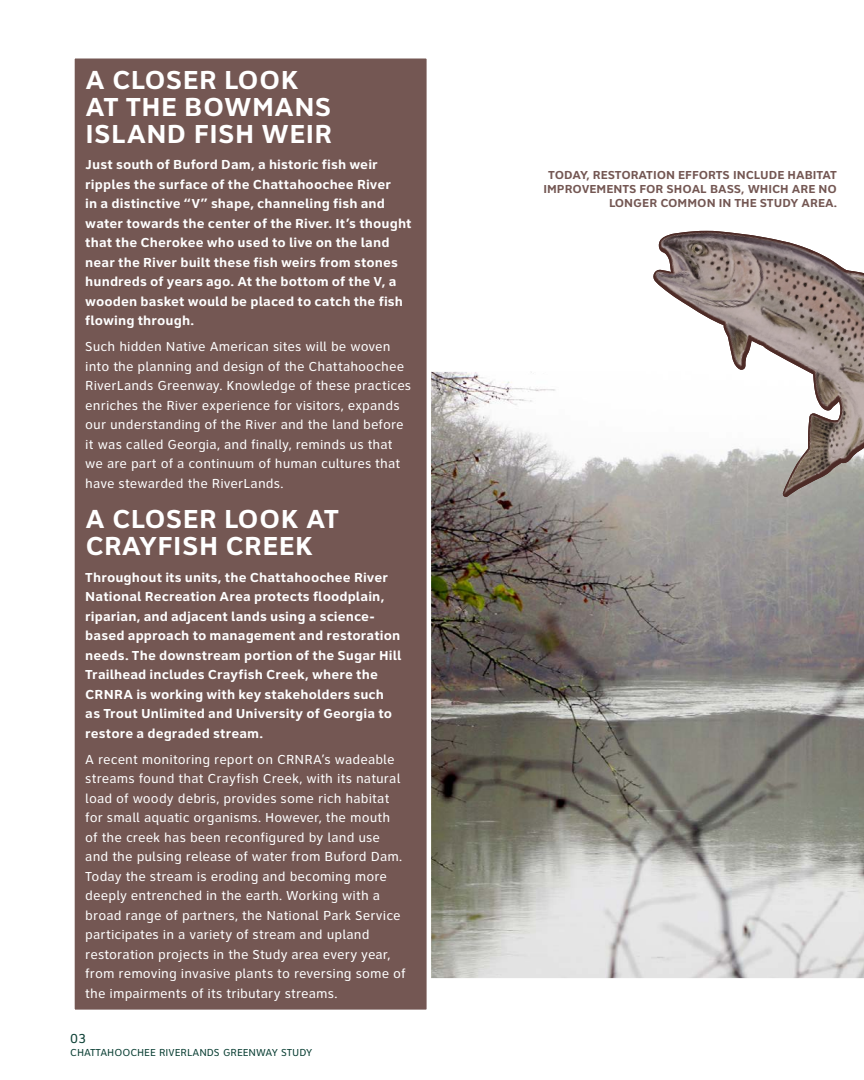
<style>
.page{position:relative;width:864px;height:1080px;background:#fff}
.page>*{position:absolute;margin:0;border:0;box-sizing:border-box;transform-origin:0 0}
.SCAPE_H3_Subtitle{font:700 27px/27px "Clearview Text";letter-spacing:.015em;color:#fff}
.SCAPE_Body_Text__9pt{font:13.5px/19.5px "Clearview Text";letter-spacing:.005em;color:#fff}
.SCAPE_Body_Text__9pt-2{font:700 13.5px/19.5px "Clearview Text";letter-spacing:.005em;color:#fff}
.t1{font:13.5px "Clearview Text";color:#0c4035}
.SCAPE_Image_Caption{font:700 12px/14.4px "Clearview Text";color:#745753;text-align:right}
.t2{font:10.5px "Clearview Text";color:#0c4035}
</style>
<div class="page">
<svg style="left:431px;top:371px;width:433px;height:608px;background:#9c9994"></svg>
<img style="left:653px;top:231px;width:211px;height:266px">
<div style="left:72px;top:56px;width:357px;height:956px;background:#745753"></div>
<div style="left:70px;top:54px;width:361px;height:960px;border:4px solid #fff"></div>
<p class="SCAPE_H3_Subtitle" style="left:86px;top:66px;width:248px">A CLOSER LOOK<br>AT THE BOWMANS<br>ISLAND FISH WEIR</p>
<p class="SCAPE_Body_Text__9pt-2" style="left:85px;top:155px;width:328px">Just south of Buford Dam, a historic fish weir ripples the surface of the Chattahoochee River<br>in a distinctive “V” shape, channeling fish and water towards the center of the River. It’s thought that the Cherokee who used to live on the land near the River built these fish weirs from stones hundreds of years ago. At the bottom of the V, a wooden basket would be placed to catch the fish flowing through.</p>
<p class="SCAPE_Body_Text__9pt" style="left:85px;top:337px;width:327px">Such hidden Native American sites will be woven into the planning and design of the Chattahoochee RiverLands Greenway. Knowledge of these practices enriches the River experience for visitors, expands our understanding of the River and the land before it was called Georgia, and finally, reminds us that we are part of a continuum of human cultures that have stewarded the RiverLands.</p>
<p class="SCAPE_H3_Subtitle" style="left:86px;top:506px;width:255px">A CLOSER LOOK AT<br>CRAYFISH CREEK</p>
<p class="SCAPE_Body_Text__9pt-2" style="left:85px;top:567px;width:318px">Throughout its units, the Chattahoochee River National Recreation Area protects floodplain, riparian, and adjacent lands using a science&shy;based approach to management and restoration needs. The downstream portion of the Sugar Hill Trailhead includes Crayfish Creek, where the CRNRA is working with key stakeholders such as Trout Unlimited and University of Georgia to restore a degraded stream.</p>
<p class="SCAPE_Body_Text__9pt" style="left:85px;top:750px;width:322px">A recent monitoring report on CRNRA’s wadeable streams found that Crayfish Creek, with its natural load of woody debris, provides some rich habitat for small aquatic organisms. However, the mouth of the creek has been reconfigured by land use and the pulsing release of water from Buford Dam.<br>Today the stream is eroding and becoming more deeply entrenched in the earth. Working with a broad range of partners, the National Park Service participates in a variety of stream and upland restoration projects in the Study area every year, from removing invasive plants to reversing some of the impairments of its tributary streams.</p>
<p class="t1" style="left:70px;top:1031px;width:17px">03</p>
<p class="t2" style="left:70px;top:1046px;width:244px">CHATTAHOOCHEE RIVERLANDS GREENWAY STUDY</p>
<p class="SCAPE_Image_Caption" style="left:543px;top:167px;width:295px">TODAY, RESTORATION EFFORTS INCLUDE HABITAT<br>IMPROVEMENTS FOR SHOAL BASS, WHICH ARE NO<br>LONGER COMMON IN THE STUDY AREA.</p>
</div>
